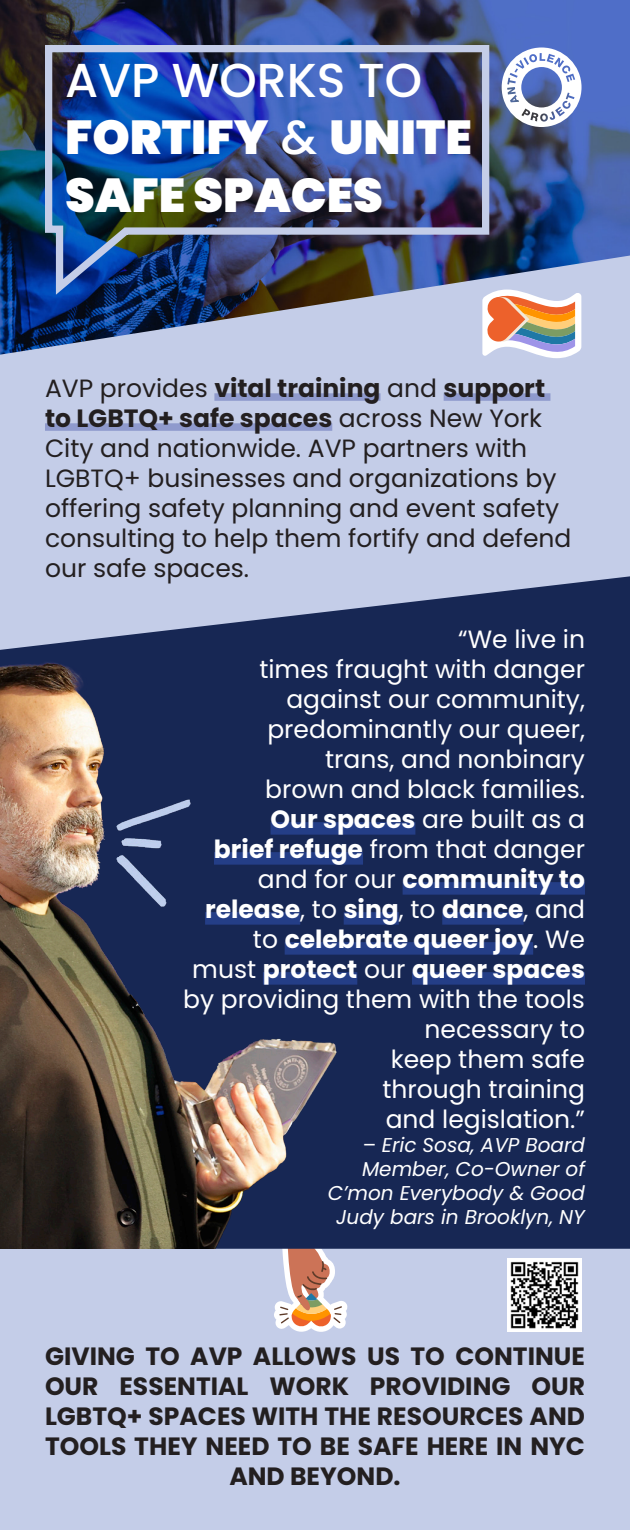
<style>
.page{position:relative;width:630px;height:1530px;background:#fff}
.page>*{position:absolute;margin:0;border:0;box-sizing:border-box;transform-origin:0 0}
.t1{font:900 47.5px "Poppins";color:#fff}
.t2{font:500 47.5px "Poppins";color:#fff}
.t3{font:25px/30px "Poppins";color:#fff;text-align:right}
.t4{font:25px/30px "Poppins";color:#231f20}
.t5{font:700 25px/30px "Poppins";color:#231f20;text-align:center}
.t6{font:italic 20px/24px "Poppins";color:#fff;text-align:right}
.s1{font-weight:500}
.s2{font-weight:700}
.s3{font-style:normal}
</style>
<div class="page">
<div style="left:0;top:1229px;width:630px;height:301px;background:#c4cde8"></div>
<svg style="left:274px;top:1249px;width:74px;height:83px"></svg>
<div style="left:0;top:650px;width:630px;height:599px;background:#172754"></div>
<svg style="left:0;top:355px;width:630px;height:295px;background:#aeb7d5"></svg>
<div style="left:214px;top:393px;width:166px;height:8px;background:#8f9acd"></div>
<div style="left:444px;top:393px;width:106px;height:8px;background:#8f9acd"></div>
<div style="left:45px;top:423px;width:287px;height:8px;background:#8f9acd"></div>
<div style="left:271px;top:822px;width:144px;height:13px;background:#243e87"></div>
<div style="left:214px;top:852px;width:149px;height:13px;background:#243e87"></div>
<div style="left:403px;top:882px;width:182px;height:13px;background:#243e87"></div>
<div style="left:344px;top:912px;width:55px;height:13px;background:#243e87"></div>
<div style="left:442px;top:912px;width:82px;height:13px;background:#243e87"></div>
<div style="left:285px;top:942px;width:248px;height:13px;background:#243e87"></div>
<div style="left:263px;top:972px;width:94px;height:13px;background:#243e87"></div>
<div style="left:412px;top:972px;width:173px;height:13px;background:#243e87"></div>
<img style="left:0;top:0;width:630px;height:355px">
<img style="left:41px;top:41px;width:452px;height:262px">
<svg style="left:482px;top:282px;width:99px;height:83px"></svg>
<img style="left:0;top:656px;width:348px;height:593px">
<img style="left:508px;top:1258px;width:73px;height:74px">
<svg style="left:502px;top:48px;width:80px;height:79px"></svg>
<p class="t2" style="left:65px;top:53px;width:359px">AVP WORKS TO</p>
<p class="t1" style="left:65px;top:110px;width:408px">FORTIFY <span class="s1">&amp;</span> UNITE</p>
<p class="t1" style="left:65px;top:167px;width:319px">SAFE SPACES</p>
<p class="t4" style="left:45px;top:373px;width:528px">AVP provides <span class="s2">vital training</span> and <span class="s2">support to LGBTQ+ safe spaces</span> across New York City and nationwide. AVP partners with LGBTQ+ businesses and organizations by offering safety planning and event safety consulting to help them fortify and defend our safe spaces.</p>
<p class="t3" style="left:259px;top:625px;width:327px">“We live in<br>times fraught with danger against our community, predominantly our queer,</p>
<p class="t3" style="left:183px;top:745px;width:403px">trans, and nonbinary<br>brown and black families.<br><span class="s2">Our spaces</span> are built as a<br><span class="s2">brief refuge</span> from that danger and for our <span class="s2">community to release</span>, to <span class="s2">sing</span>, to <span class="s2">dance</span>, and to <span class="s2">celebrate queer joy</span>. We must <span class="s2">protect</span> our <span class="s2">queer spaces </span>by providing them with the tools necessary to<br>keep them safe<br>through training<br>and legislation.”</p>
<p class="t6" style="left:328px;top:1134px;width:259px"><span class="s3">–</span> Eric Sosa, AVP Board<br>Member, Co-Owner of<br>C’mon Everybody &amp; Good<br>Judy bars in Brooklyn, NY</p>
<p class="t5" style="left:45px;top:1341px;width:542px">GIVING TO AVP ALLOWS US TO CONTINUE<br>OUR ESSENTIAL WORK PROVIDING OUR<br>LGBTQ+ SPACES WITH THE RESOURCES AND<br>TOOLS THEY NEED TO BE SAFE HERE IN NYC<br>AND BEYOND.</p>
</div>
